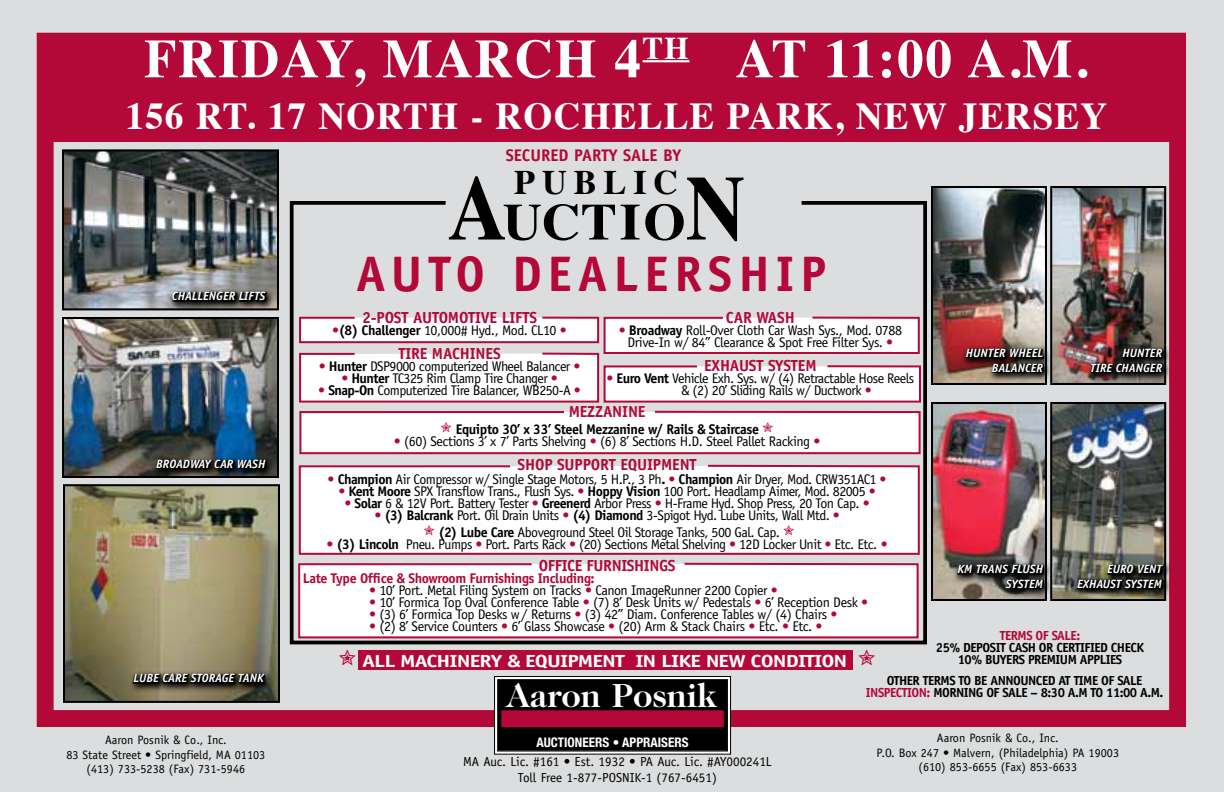
<style>
.page{position:relative;width:1224px;height:792px;background:#dcddde}
.page>*{position:absolute;margin:0;border:0;box-sizing:border-box;transform-origin:0 0}
.t1{font:700 54.4px "Times";letter-spacing:.03em;color:#fff}
.t2{font:700 51.6px "Times";color:#000;scale:1.05 1}
.t3{font:700 50px "Officina Sans";letter-spacing:.12em;color:#b30838}
.t4{font:700 38px "Times";letter-spacing:.03em;color:#fff}
.t5{font:700 34.4px "Times";color:#000}
.t6{font:700 33.8px "Caslon 224 Std";color:#fff}
.t7{font:700 17.6px "Officina Sans";letter-spacing:-.04em;color:#fff;scale:1.25 1}
.t8{font:700 17px "Officina Sans";color:#b30838}
.t9{font:700 16px "Officina Sans";letter-spacing:-.01em;color:#b30838}
.t10{font:14px/12px "Officina Sans";letter-spacing:-.04em;color:#000;text-align:center}
.t11{font:700 14px "Officina Sans";letter-spacing:-.03em;color:#000}
.t12{font:700 14px "Officina Sans";letter-spacing:-.03em;color:#b30838}
.t13{font:700 13.2px/12px "Officina Sans";letter-spacing:-.04em;color:#000;text-align:center}
.t14{font:13.2px/15.8px "Officina Sans";color:#000;text-align:center}
.t15{font:700 condensed 13.2px "Helvetica Neue";color:#fff}
.t16{font:700 13.2px "Officina Sans";letter-spacing:-.04em;color:#b30838}
.t17{font:12.2px/14.6px "Officina Sans";color:#000;text-align:center}
.t18{font:italic 700 12px/14.4px "Officina Sans";color:#fff;text-align:right}
.s1{font-size:91.6px}
.s2{color:#b30838}
.s3{font-weight:700}
.s4{font-weight:700;color:#b30838}
</style>
<div class="page">
<div style="left:37px;top:33px;width:1149px;height:694px;border:17px solid #b30838"></div>
<div style="left:39px;top:34px;width:1135px;height:108px;background:#b30838"></div>
<hr style="left:643px;top:60px;width:46px;height:2px;background:#fff">
<svg style="left:494px;top:676px;width:237px;height:79px;background:#191819"></svg>
<div style="left:497px;top:679px;width:231px;height:72px;border:1px solid #000"></div>
<div style="left:501px;top:710px;width:223px;height:17px;background:#b30838"></div>
<img style="left:65px;top:152px;width:211px;height:155px">
<div style="left:62px;top:149px;width:217px;height:161px;border:2px solid #000"></div>
<img style="left:65px;top:320px;width:211px;height:155px">
<div style="left:62px;top:317px;width:217px;height:161px;border:2px solid #000"></div>
<img style="left:66px;top:487px;width:211px;height:213px">
<div style="left:63px;top:484px;width:217px;height:219px;border:2px solid #000"></div>
<img style="left:934px;top:189px;width:110px;height:193px">
<div style="left:931px;top:186px;width:116px;height:199px;border:2px solid #000"></div>
<img style="left:934px;top:405px;width:110px;height:193px">
<div style="left:931px;top:402px;width:116px;height:199px;border:2px solid #000"></div>
<img style="left:1053px;top:189px;width:110px;height:193px">
<div style="left:1050px;top:186px;width:116px;height:199px;border:2px solid #000"></div>
<img style="left:1053px;top:405px;width:110px;height:193px">
<div style="left:1050px;top:402px;width:116px;height:199px;border:2px solid #000"></div>
<svg style="left:289px;top:201px;width:638px;height:444px"></svg>
<svg style="left:960px;top:344px;width:91px;height:38px"></svg>
<svg style="left:964px;top:347px;width:80px;height:26px;background:#2d1917"></svg>
<svg style="left:952px;top:560px;width:99px;height:38px"></svg>
<svg style="left:956px;top:563px;width:88px;height:26px;background:#2e2d29"></svg>
<svg style="left:1084px;top:344px;width:86px;height:38px"></svg>
<svg style="left:1089px;top:347px;width:74px;height:26px;background:#2a1a1a"></svg>
<svg style="left:1071px;top:560px;width:101px;height:38px;background:#65594f"></svg>
<svg style="left:1076px;top:563px;width:88px;height:26px;background:#26261f"></svg>
<svg style="left:166px;top:287px;width:108px;height:23px"></svg>
<svg style="left:170px;top:290px;width:97px;height:12px"></svg>
<svg style="left:150px;top:455px;width:124px;height:23px;background:#272d2f"></svg>
<svg style="left:154px;top:458px;width:112px;height:11px"></svg>
<svg style="left:127px;top:669px;width:146px;height:23px;background:#605a44"></svg>
<svg style="left:131px;top:672px;width:134px;height:12px;background:#211e17"></svg>
<svg style="left:298px;top:316px;width:624px;height:88px"></svg>
<svg style="left:298px;top:464px;width:623px;height:92px;background:#faf3f5"></svg>
<div style="left:358px;top:650px;width:495px;height:20px;background:#b30838"></div>
<svg style="left:297px;top:562px;width:623px;height:77px;background:#faf1f3"></svg>
<svg style="left:298px;top:410px;width:624px;height:45px;background:#f6e7eb"></svg>
<svg style="left:424px;top:525px;width:10px;height:10px"></svg>
<svg style="left:784px;top:525px;width:10px;height:10px"></svg>
<h1 class="t1" style="left:144px;top:7px;width:945px">FRIDAY, MARCH 4<sup>TH</sup> AT 11:00 A.M.</h1>
<h3 class="t4" style="left:125px;top:80px;width:983px">156 RT. 17 NORTH - ROCHELLE PARK, NEW JERSEY</h3>
<p class="t18" style="left:172px;top:289px;width:95px">CHALLENGER LIFTS</p>
<p class="t18" style="left:156px;top:457px;width:110px">BROADWAY CAR WASH</p>
<p class="t8" style="left:506px;top:145px;width:177px">SECURED PARTY SALE BY</p>
<h3 class="t5" style="left:514px;top:149px;width:115px">PUBLIC</h3>
<h2 class="t2" style="left:447px;top:173px;width:282px"><span class="s1">A</span>UCTI O<span class="s1">N</span></h2>
<h3 class="t3" style="left:356px;top:243px;width:472px">AUTO DEALERSHIP</h3>
<p class="t9" style="left:362px;top:308px;width:177px">2-POST AUTOMOTIVE LIFTS</p>
<p class="t10" style="left:332px;top:324px;width:236px"><span class="s2">•</span><span class="s3">(8) Challenger</span> 10,000# Hyd., Mod. CL10 <span class="s4">•</span></p>
<p class="t9" style="left:398px;top:344px;width:104px">TIRE MACHINES</p>
<p class="t10" style="left:319px;top:360px;width:263px"><span class="s2">•</span> <span class="s3">Hunter</span> DSP9000 computerized Wheel Balancer <span class="s4">•</span></p>
<p class="t10" style="left:341px;top:372px;width:218px"><span class="s4">•</span> <span class="s3">Hunter</span> TC325 Rim Clamp Tire Changer <span class="s4">•</span></p>
<p class="t10" style="left:318px;top:384px;width:264px"><span class="s4">•</span> <span class="s3">Snap-On</span> Computerized Tire Balancer, WB250-A <span class="s4">•</span></p>
<p class="t9" style="left:726px;top:308px;width:70px">CAR WASH</p>
<p class="t10" style="left:619px;top:324px;width:285px"><span class="s2">•</span> <span class="s3">Broadway</span> Roll-Over Cloth Car Wash Sys., Mod. 0788<br>Drive-In w/ 84” Clearance &amp; Spot Free Filter Sys. <span class="s4">•</span></p>
<p class="t9" style="left:704px;top:356px;width:114px">EXHAUST SYSTEM</p>
<p class="t10" style="left:681px;top:372px;width:235px;text-align:left;text-indent:-75px"><span class="s2">•</span> <span class="s3">Euro Vent</span> Vehicle Exh. Sys. w/ (4) Retractable Hose Reels &amp; (2) 20’ Sliding Rails w/ Ductwork <span class="s4">•</span></p>
<p class="t9" style="left:569px;top:402px;width:78px">MEZZANINE</p>
<p class="t11" style="left:456px;top:421px;width:305px">Equipto 30’ x 33’ Steel Mezzanine w/ Rails &amp; Staircase</p>
<p class="t10" style="left:394px;top:435px;width:428px"><span class="s4">•</span> (60) Sections 3’ x 7’ Parts Shelving <span class="s2">•</span> (6) 8’ Sections H.D. Steel Pallet Racking <span class="s2">•</span></p>
<p class="t9" style="left:518px;top:455px;width:181px">SHOP SUPPORT EQUIPMENT</p>
<p class="t10" style="left:328px;top:473px;width:561px"><span class="s2">•</span> <span class="s3">Champion</span> Air Compressor w/ Single Stage Motors, 5 H.P., 3 Ph<span class="s3">.</span> <span class="s4">•</span> <span class="s3">Champion</span> Air Dryer, Mod. CRW351AC1 <span class="s4">•</span></p>
<p class="t10" style="left:339px;top:485px;width:539px"><span class="s4">•</span> <span class="s3">Kent Moore</span> SPX Transflow Trans., Flush Sys. <span class="s4">•</span> <span class="s3">Hoppy Vision</span> 100 Port. Headlamp Aimer, Mod. 82005 <span class="s4">•</span></p>
<p class="t10" style="left:345px;top:497px;width:527px"><span class="s4">•</span> <span class="s3">Solar</span> 6 &amp; 12V Port. Battery Tester <span class="s4">•</span> <span class="s3">Greenerd</span> Arbor Press <span class="s4">•</span> H-Frame Hyd. Shop Press, 20 Ton Cap. <span class="s4">•</span></p>
<p class="t10" style="left:374px;top:507px;width:467px;line-height:16.8px"><span class="s4">•</span> <span class="s3">(3) Balcrank</span> Port. Oil Drain Units <span class="s4">•</span> <span class="s3">(4) Diamond</span> 3-Spigot Hyd. Lube Units, Wall Mtd. <span class="s4">• </span><span class="s3">(2) Lube Care</span> Aboveground Steel Oil Storage Tanks, 500 Gal. Cap.</p>
<p class="t10" style="left:327px;top:538px;width:563px"><span class="s4">•</span> <span class="s3">(3) Lincoln</span> Pneu. Pumps <span class="s2">•</span> Port. Parts Rack <span class="s4">•</span> (20) Sections Metal Shelving <span class="s2">•</span> 12D Locker Unit <span class="s2">•</span> Etc. Etc. <span class="s4">•</span></p>
<p class="t9" style="left:539px;top:556px;width:138px">OFFICE FURNISHINGS</p>
<p class="t12" style="left:303px;top:569px;width:293px">Late Type Office &amp; Showroom Furnishings Including:</p>
<p class="t10" style="left:369px;top:584px;width:410px"><span class="s2">•</span> 10’ Port. Metal Filing System on Tracks <span class="s2">•</span> Canon ImageRunner 2200 Copier <span class="s2">•</span></p>
<p class="t10" style="left:369px;top:596px;width:501px"><span class="s2">•</span> 10’ Formica Top Oval Conference Table <span class="s2">•</span> (7) 8’ Desk Units w/ Pedestals <span class="s2">•</span> 6’ Reception Desk <span class="s2">•</span></p>
<p class="t10" style="left:369px;top:608px;width:470px"><span class="s2">•</span> (3) 6’ Formica Top Desks w/ Returns <span class="s2">•</span> (3) 42” Diam. Conference Tables w/ (4) Chairs <span class="s2">•</span></p>
<p class="t10" style="left:369px;top:620px;width:455px"><span class="s2">•</span> (2) 8’ Service Counters <span class="s2">•</span> 6’ Glass Showcase <span class="s2">•</span> (20) Arm &amp; Stack Chairs <span class="s2">•</span> Etc. <span class="s2">•</span> Etc. <span class="s4">•</span></p>
<p class="t7" style="left:362px;top:650px;width:390px">ALL MACHINERY &amp; EQUIPMENT IN LIKE NEW CONDITION</p>
<p class="t18" style="left:966px;top:346px;width:79px">HUNTER WHEEL<br>BALANCER</p>
<p class="t18" style="left:1090px;top:346px;width:73px">HUNTER<br>TIRE CHANGER</p>
<p class="t18" style="left:957px;top:562px;width:87px">KM TRANS FLUSH<br>SYSTEM</p>
<p class="t18" style="left:1077px;top:562px;width:87px">EURO VENT<br>EXHAUST SYSTEM</p>
<p class="t16" style="left:1000px;top:627px;width:82px">TERMS OF SALE:</p>
<p class="t13" style="left:936px;top:641px;width:210px">25% DEPOSIT CASH OR CERTIFIED CHECK<br>10% BUYERS PREMIUM APPLIES</p>
<p class="t18" style="left:133px;top:671px;width:132px">LUBE CARE STORAGE TANK</p>
<p class="t13" style="left:866px;top:674px;width:299px">OTHER TERMS TO BE ANNOUNCED AT TIME OF SALE<br><span class="s2">INSPECTION:</span> MORNING OF SALE – 8:30 A.M TO 11:00 A.M.</p>
<h3 class="t6" style="left:506px;top:676px;width:212px">Aaron Posnik</h3>
<p class="t15" style="left:536px;top:734px;width:154px">AUCTIONEERS • APPRAISERS</p>
<p class="t17" style="left:66px;top:733px;width:200px">Aaron Posnik &amp; Co., Inc.<br>83 State Street • Springfield, MA 01103 (413) 733-5238 (Fax) 731-5946</p>
<p class="t17" style="left:876px;top:731px;width:244px">Aaron Posnik &amp; Co., Inc.<br>P.O. Box 247 • Malvern, (Philadelphia) PA 19003 (610) 853-6655 (Fax) 853-6633</p>
<p class="t14" style="left:463px;top:754px;width:310px">MA Auc. Lic. #161 • Est. 1932 • PA Auc. Lic. #AY000241L<br>Toll Free 1-877-POSNIK-1 (767-6451)</p>
</div>
